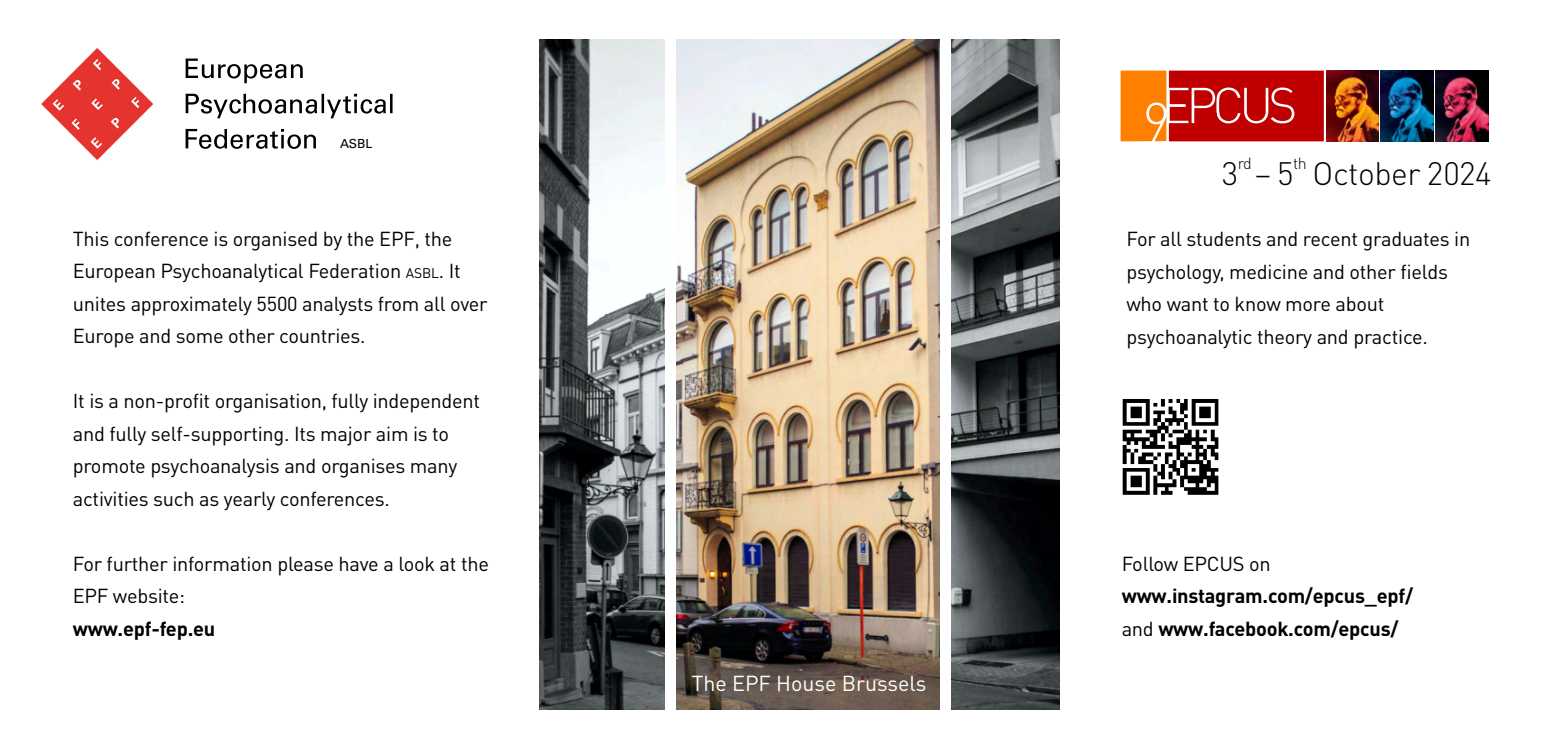
<style>
.page{position:relative;width:1545px;height:745px;background:#fff}
.page>*{position:absolute;margin:0;border:0;box-sizing:border-box;transform-origin:0 0}
.t1{font:300 32px "DIN Pro";letter-spacing:-.015em;color:#000}
.t2{font:21.5px "DIN Pro";color:#fff}
.t3{font:20px/32.5px "DIN Pro";letter-spacing:-.01em;color:#000}
.t4{font:700 20px/32.5px "DIN Pro";letter-spacing:-.01em;color:#000}
.t5{font:300 16px "DIN Pro";color:#000}
.t6{font:12.5px "Univers LT";color:#000}
.s1{font-size:13.75px}
.s2{font-weight:400}
</style>
<div class="page">
<img style="left:676px;top:39px;width:264px;height:669px">
<img style="left:951px;top:39px;width:109px;height:669px">
<img style="left:539px;top:39px;width:126px;height:669px">
<svg style="left:1123px;top:399px;width:95px;height:95px"></svg>
<svg style="left:41px;top:48px;width:112px;height:112px"></svg>
<svg style="left:186px;top:58px;width:207px;height:91px"></svg>
<img style="left:1435px;top:70px;width:53px;height:71px">
<img style="left:1381px;top:70px;width:52px;height:71px">
<img style="left:1326px;top:70px;width:53px;height:71px">
<svg style="left:1121px;top:71px;width:203px;height:70px;background:#d33318"></svg>
<p class="t6" style="left:340px;top:139px;width:34px">ASBL</p>
<p class="t3" style="left:73px;top:224px;width:416px">This conference is organised by the EPF, the European Psychoanalytical Federation <span class="s1">ASBL</span>. It unites approximately 5500 analysts from all over Europe and some other countries.</p>
<p class="t3" style="left:73px;top:386px;width:409px">It is a non-profit organisation, fully independent and fully self-supporting. Its major aim is to promote psychoanalysis and organises many activities such as yearly conferences.</p>
<p class="t3" style="left:73px;top:549px;width:418px">For further information please have a look at the<br>EPF website:</p>
<p class="t4" style="left:73px;top:614px;width:144px">www.epf-fep.eu</p>
<p class="t2" style="left:692px;top:674px;width:236px">The EPF House Brussels</p>
<p class="t5" style="left:1238px;top:157px;width:16px">rd</p>
<p class="t5" style="left:1293px;top:157px;width:15px">th</p>
<h1 class="t1" style="left:1222px;top:160px;width:271px">3 – 5 October 2024</h1>
<p class="t3" style="left:1126px;top:224px;width:345px">For all students and recent graduates in psychology, medicine and other fields who want to know more about psychoanalytic theory and practice.</p>
<p class="t3" style="left:1122px;top:549px;width:150px">Follow EPCUS on</p>
<p class="t4" style="left:1122px;top:581px;width:293px">www.instagram.com/epcus_epf/ <span class="s2">and</span> www.facebook.com/epcus/</p>
</div>
